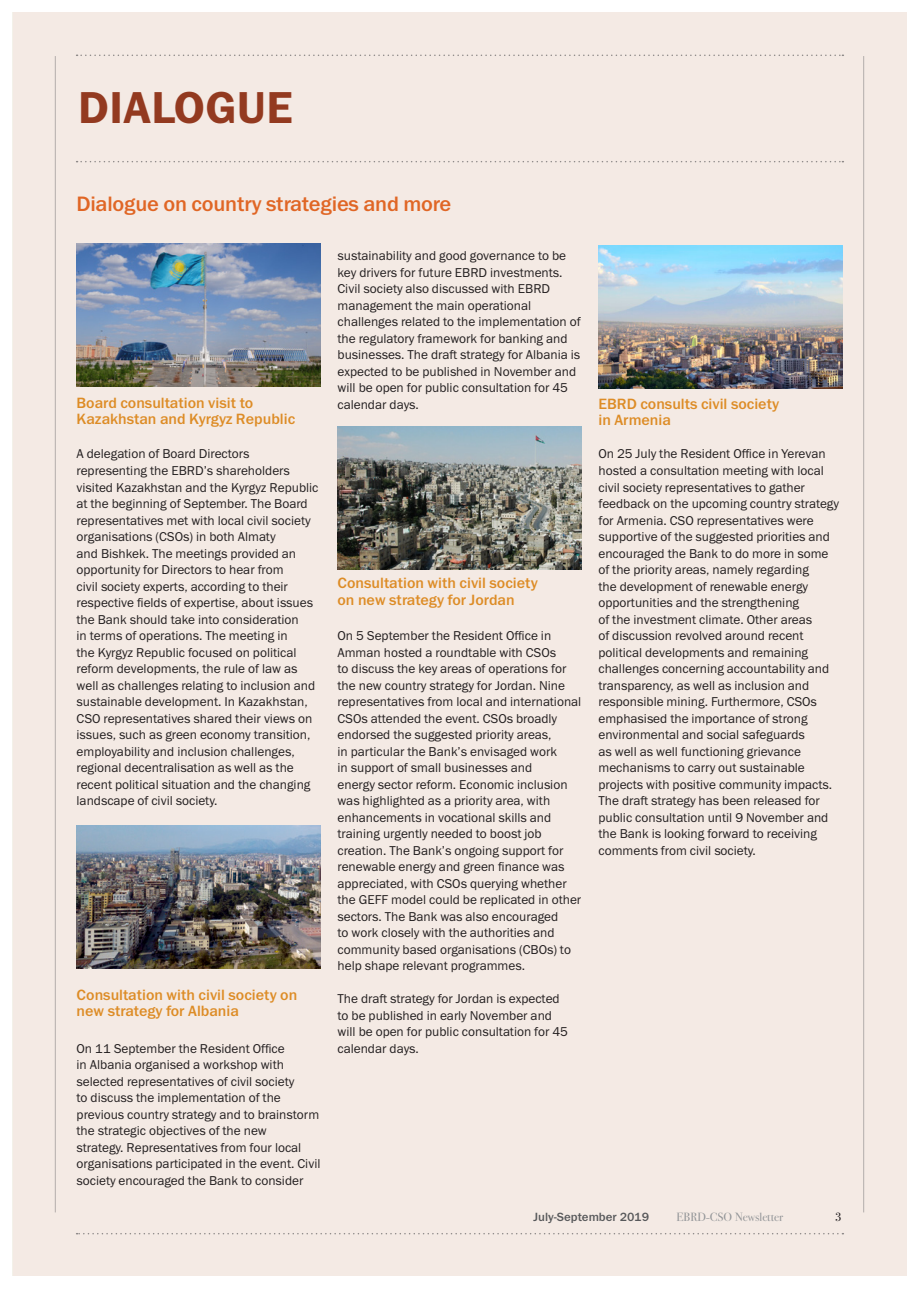
<style>
.page{position:relative;width:919px;height:1289px;background:#fff}
.page>*{position:absolute;margin:0;border:0;box-sizing:border-box;transform-origin:0 0}
.Page_header{font:45px "Franklin Gothic Demi ITC";letter-spacing:.01em;color:#933a20}
.Body{font:21px "Franklin Gothic Medium ITC";letter-spacing:-.01em;color:#e06625}
.Box_-_Header_2{font:15px/16.5px "Franklin Gothic Medium ITC";color:#dd8c26}
.Body-2{font:15px/16.5px "Franklin Gothic Medium ITC";color:#dd8c26}
.Body-3{font:12.9px/16.5px "Franklin Gothic Book ITC";color:#231f20}
.t1{font:12px "Franklin Gothic Medium ITC";color:#57585a}
.t2{font:12px "Bodoni Sev ITC";color:#939598}
.t3{font:12px "Bodoni Sev ITC";color:#231f20}
</style>
<div class="page">
<hr style="left:12px;top:13px;width:1px;height:1263px;background:#f3f1e9">
<div style="left:13px;top:13px;width:893px;height:1263px;background:#f4eae4"></div>
<img style="left:77px;top:244px;width:243px;height:143px">
<img style="left:77px;top:825px;width:243px;height:143px">
<img style="left:337px;top:426px;width:244px;height:143px">
<img style="left:598px;top:245px;width:244px;height:144px">
<p class="Page_header" style="left:78px;top:80px;width:216px">DIALOGUE</p>
<p class="Body" style="left:76px;top:191px;width:376px">Dialogue on country strategies and more</p>
<p class="Box_-_Header_2" style="left:77px;top:394px;width:220px">Board consultation visit to<br>Kazakhstan and Kyrgyz Republic</p>
<p class="Body-3" style="left:77px;top:445px;width:243px">A delegation of Board Directors representing the EBRD’s shareholders visited Kazakhstan and the Kyrgyz Republic at the beginning of September. The Board representatives met with local civil society organisations (CSOs) in both Almaty<br>and Bishkek. The meetings provided an opportunity for Directors to hear from<br>civil society experts, according to their respective fields of expertise, about issues the Bank should take into consideration<br>in terms of operations. The meeting in<br>the Kyrgyz Republic focused on political reform developments, the rule of law as well as challenges relating to inclusion and sustainable development. In Kazakhstan, CSO representatives shared their views on issues, such as green economy transition, employability and inclusion challenges, regional decentralisation as well as the recent political situation and the changing landscape of civil society.</p>
<p class="Box_-_Header_2" style="left:77px;top:986px;width:222px">Consultation with civil society on new strategy for Albania</p>
<p class="Body-3" style="left:77px;top:1039px;width:245px">On 11 September the Resident Office<br>in Albania organised a workshop with selected representatives of civil society<br>to discuss the implementation of the previous country strategy and to brainstorm the strategic objectives of the new<br>strategy. Representatives from four local organisations participated in the event. Civil society encouraged the Bank to consider</p>
<p class="Body-3" style="left:337px;top:247px;width:244px">sustainability and good governance to be key drivers for future EBRD investments.<br>Civil society also discussed with EBRD management the main operational challenges related to the implementation of the regulatory framework for banking and businesses. The draft strategy for Albania is expected to be published in November and will be open for public consultation for 45 calendar days.</p>
<p class="Box_-_Header_2" style="left:337px;top:575px;width:202px">Consultation with civil society on new strategy for Jordan</p>
<p class="Body-3" style="left:337px;top:627px;width:245px">On 5 September the Resident Office in Amman hosted a roundtable with CSOs<br>to discuss the key areas of operations for the new country strategy for Jordan. Nine representatives from local and international CSOs attended the event. CSOs broadly endorsed the suggested priority areas,<br>in particular the Bank’s envisaged work<br>in support of small businesses and<br>energy sector reform. Economic inclusion was highlighted as a priority area, with enhancements in vocational skills and training urgently needed to boost job creation. The Bank’s ongoing support for renewable energy and green finance was appreciated, with CSOs querying whether the GEFF model could be replicated in other sectors. The Bank was also encouraged<br>to work closely with the authorities and community based organisations (CBOs) to help shape relevant programmes.</p>
<p class="Body-3" style="left:337px;top:990px;width:232px">The draft strategy for Jordan is expected to be published in early November and will be open for public consultation for 45 calendar days.</p>
<p class="Body-2" style="left:598px;top:396px;width:182px">EBRD consults civil society in Armenia</p>
<p class="Body-3" style="left:598px;top:445px;width:242px">On 25 July the Resident Office in Yerevan hosted a consultation meeting with local civil society representatives to gather feedback on the upcoming country strategy for Armenia. CSO representatives were supportive of the suggested priorities and encouraged the Bank to do more in some of the priority areas, namely regarding<br>the development of renewable energy opportunities and the strengthening<br>of the investment climate. Other areas<br>of discussion revolved around recent political developments and remaining challenges concerning accountability and transparency, as well as inclusion and responsible mining. Furthermore, CSOs emphasised the importance of strong environmental and social safeguards<br>as well as well functioning grievance mechanisms to carry out sustainable projects with positive community impacts.<br>The draft strategy has been released for public consultation until 9 November and the Bank is looking forward to receiving comments from civil society.</p>
<p class="t1" style="left:533px;top:1209px;width:117px">July-September 2019</p>
<p class="t2" style="left:676px;top:1209px;width:108px">EBRD-CSO Newsletter</p>
<p class="t3" style="left:835px;top:1209px;width:8px">3</p>
</div>
